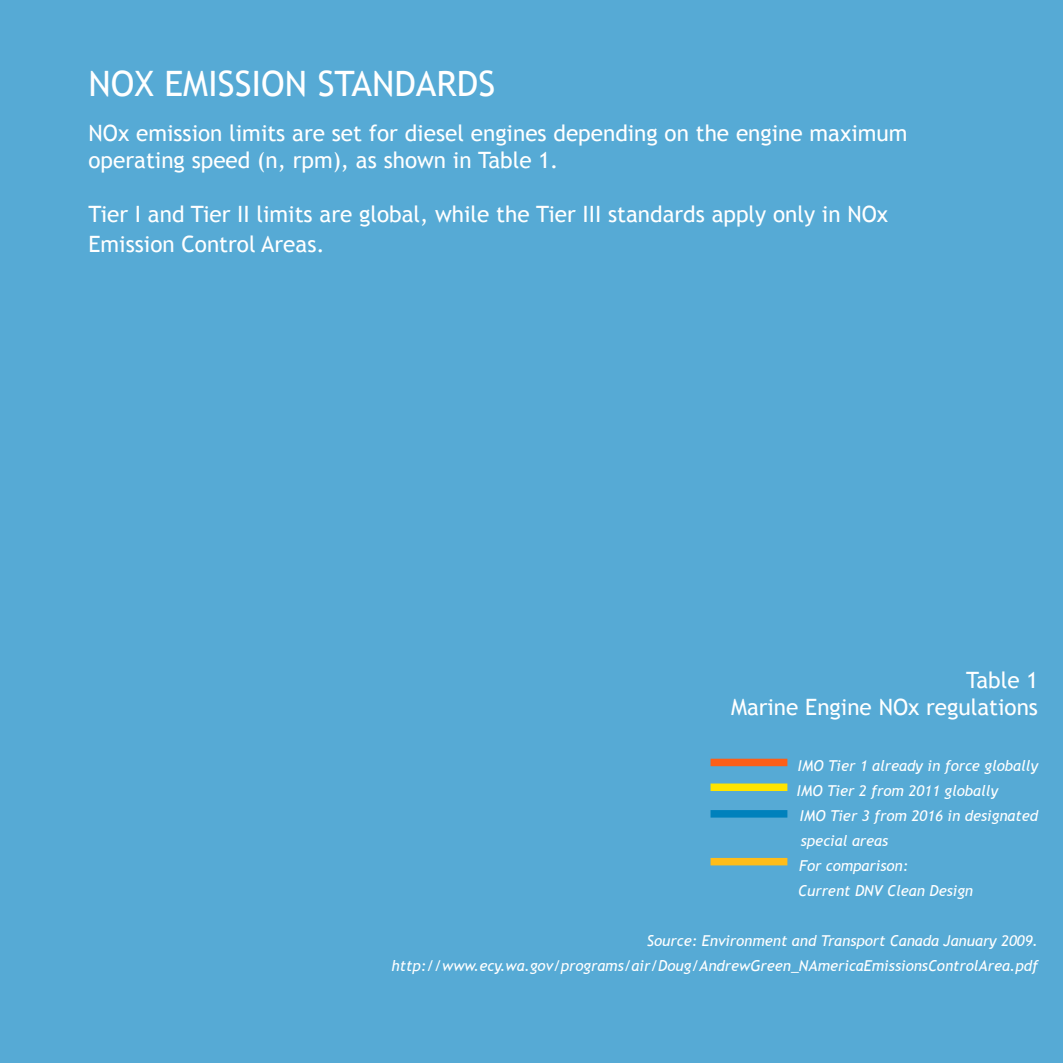
<style>
.page{position:relative;width:1063px;height:1063px;background:#56aad5}
.page>*{position:absolute;margin:0;border:0;box-sizing:border-box;transform-origin:0 0}
.t1{font:35px "Trebuchet MS";color:#fff}
.t2{font:22.5px/27px "Trebuchet MS";color:#fff}
.t3{font:italic 15px/25px "Trebuchet MS";color:#fff}
</style>
<div class="page">
<div style="left:711px;top:759px;width:76px;height:7px;background:#fc5f18"></div>
<div style="left:711px;top:784px;width:76px;height:7px;background:#ffe400"></div>
<div style="left:711px;top:810px;width:76px;height:8px;background:#0081bc"></div>
<div style="left:711px;top:858px;width:76px;height:7px;background:#ffbd19"></div>
<h1 class="t1" style="left:89px;top:63px;width:408px">NOX EMISSION STANDARDS</h1>
<h2 class="t2" style="left:89px;top:120px;width:820px">NOx emission limits are set for diesel engines depending on the engine maximum operating speed (n, rpm), as shown in Table 1.</h2>
<h2 class="t2" style="left:89px;top:199px;width:801px;line-height:30px">Tier I and Tier II limits are global, while the Tier III standards apply only in NOx<br>Emission Control Areas.</h2>
<h2 class="t2" style="left:731px;top:667px;width:309px;text-align:right">Table 1<br>Marine Engine NOx regulations</h2>
<p class="t3" style="left:797px;top:753px;width:243px">IMO Tier 1 already in force globally<br>IMO Tier 2 from 2011 globally<br>IMO Tier 3 from 2016 in designated special areas<br>For comparison:<br>Current DNV Clean Design</p>
<p class="t3" style="left:392px;top:928px;width:648px;text-align:right">Source: Environment and Transport Canada January 2009. http://www.ecy.wa.gov/programs/air/Doug/AndrewGreen_NAmericaEmissionsControlArea.pdf</p>
</div>
